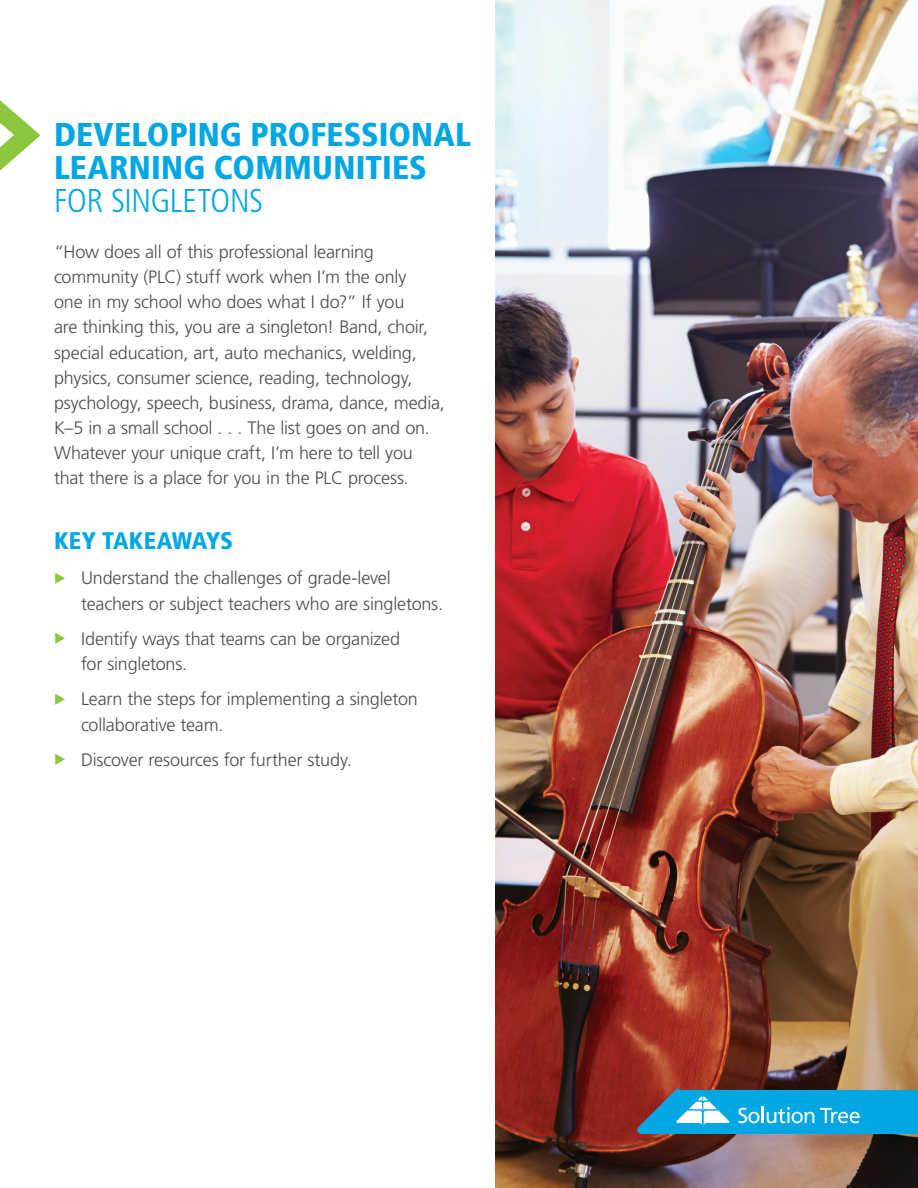
<style>
.page{position:relative;width:918px;height:1188px;background:#fff}
.page>*{position:absolute;margin:0;border:0;box-sizing:border-box;transform-origin:0 0}
.t1{font:900 condensed 33px/33px "Frutiger LT Std";letter-spacing:.005em;color:#00a7e3}
.t2{font:300 condensed 33px "Frutiger LT Std";letter-spacing:-.01em;color:#00a7e3}
.t3{font:900 condensed 24px "Frutiger LT Std";color:#00a7e3}
.t4{font:300 18px/25.2px "Frutiger LT Std";letter-spacing:-.01em;color:#4b4c4d}
</style>
<div class="page">
<img style="left:496px;top:0;width:422px;height:1188px">
<svg style="left:0;top:100px;width:41px;height:71px"></svg>
<svg style="left:637px;top:1087px;width:281px;height:47px;background:#29a2cf"></svg>
<h1 class="t1" style="left:54px;top:118px;width:419px">DEVELOPING PROFESSIONAL<br>LEARNING COMMUNITIES</h1>
<h1 class="t2" style="left:54px;top:182px;width:211px">FOR SINGLETONS</h1>
<p class="t4" style="left:54px;top:239px;width:392px">“How does all of this professional learning community (PLC) stuff work when I’m the only<br>one in my school who does what I do?” If you<br>are thinking this, you are a singleton! Band, choir, special education, art, auto mechanics, welding, physics, consumer science, reading, technology, psychology, speech, business, drama, dance, media, K–5 in a small school . . . The list goes on and on.<br>Whatever your unique craft, I’m here to tell you that there is a place for you in the PLC process.</p>
<h2 class="t3" style="left:54px;top:526px;width:181px">KEY TAKEAWAYS</h2>
<p class="t4" style="left:81px;top:566px;width:364px">Understand the challenges of grade-level teachers or subject teachers who are singletons.</p>
<p class="t4" style="left:81px;top:626px;width:321px">Identify ways that teams can be organized for singletons.</p>
<p class="t4" style="left:81px;top:687px;width:338px">Learn the steps for implementing a singleton collaborative team.</p>
<p class="t4" style="left:81px;top:747px;width:273px">Discover resources for further study.</p>
</div>
